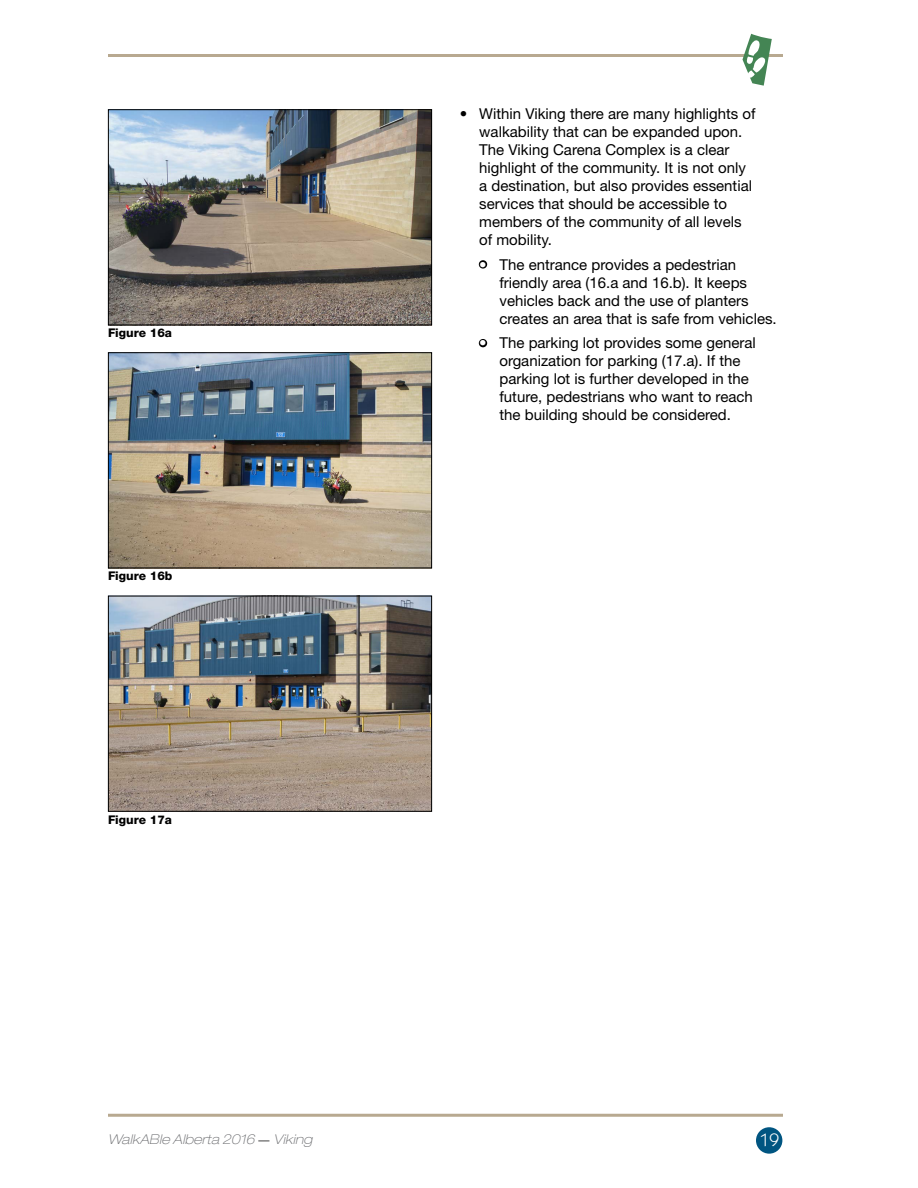
<style>
.page{position:relative;width:918px;height:1188px;background:#fff}
.page>*{position:absolute;margin:0;border:0;box-sizing:border-box;transform-origin:0 0}
.t1{font:18px "Kabel IT Cby BT";color:#fff}
.t2{font:15px/18px "Helvetica Neue LT Std";color:#000}
.t3{font:italic 100 expanded 13.5px "Helvetica Neue LT Std";letter-spacing:.01em;color:#6d6e71}
.t4{font:800 12px "Helvetica Neue LT Std";color:#000}
.s1{color:#fff}
.s2{font-family:"Minion Pro";font-weight:400;font-style:normal;font-stretch:normal;color:#000}
</style>
<div class="page">
<hr style="left:108px;top:54px;width:675px;height:3px;background:#b8a990">
<hr style="left:108px;top:1114px;width:675px;height:3px;background:#b8a990">
<div style="left:756px;top:1127px;width:26px;height:27px;background:#005581;border-radius:50%"></div>
<svg style="left:742px;top:34px;width:30px;height:52px"></svg>
<div style="left:479px;top:260px;width:8px;height:9px;border:3px solid #000;border-radius:50%"></div>
<div style="left:479px;top:339px;width:8px;height:8px;border:3px solid #000;border-radius:50%"></div>
<img style="left:110px;top:111px;width:320px;height:212px">
<div style="left:108px;top:109px;width:324px;height:216px;border:1px solid #000"></div>
<img style="left:110px;top:354px;width:320px;height:212px">
<div style="left:108px;top:352px;width:324px;height:216px;border:1px solid #000"></div>
<img style="left:110px;top:598px;width:320px;height:212px">
<div style="left:108px;top:596px;width:324px;height:216px;border:1px solid #000"></div>
<p class="t4" style="left:108px;top:326px;width:66px">Figure 16a</p>
<p class="t4" style="left:108px;top:569px;width:66px">Figure 16b</p>
<p class="t4" style="left:108px;top:812px;width:66px">Figure 17a</p>
<p class="t2" style="left:479px;top:104px;width:278px;text-indent:-20px">• Within Viking there are many highlights of walkability that can be expanded upon.<br>The Viking Carena Complex is a clear highlight of the community. It is not only a destination, but also provides essential services that should be accessible to members of the community of all levels of mobility.</p>
<p class="t2" style="left:500px;top:255px;width:279px;text-indent:-20px"><span class="s1">•</span> The entrance provides a pedestrian friendly area (16.a and 16.b). It keeps vehicles back and the use of planters creates an area that is safe from vehicles.</p>
<p class="t2" style="left:500px;top:334px;width:258px;text-indent:-20px"><span class="s1">•</span> The parking lot provides some general organization for parking (17.a). If the parking lot is further developed in the future, pedestrians who want to reach the building should be considered.</p>
<p class="t3" style="left:108px;top:1131px;width:206px">WalkABle Alberta 2016 <span class="s2">—</span> Viking</p>
<p class="t1" style="left:760px;top:1129px;width:21px">19</p>
</div>
